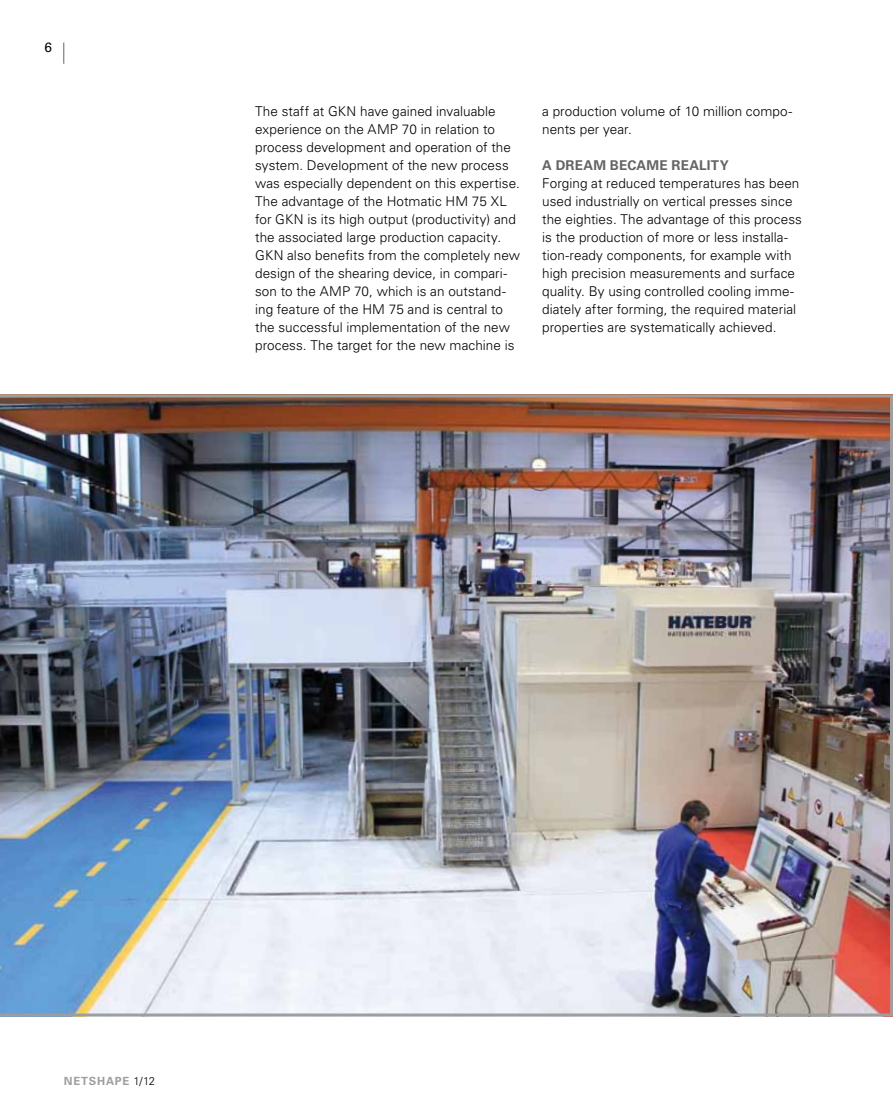
<style>
.page{position:relative;width:893px;height:1106px;background:#fff}
.page>*{position:absolute;margin:0;border:0;box-sizing:border-box;transform-origin:0 0}
.t1{font:300 13.5px/18px "Univers LT Std";letter-spacing:.005em;color:#000}
.t2{font:700 13.5px "Univers LT Std";letter-spacing:.025em;color:#646567}
.t3{font:13.5px "Univers LT Std";color:#000}
.t4{font:700 11.25px "Univers LT Std";letter-spacing:.07em;color:#9c9e9f}
.s1{font-weight:300;color:#000}
</style>
<div class="page">
<svg style="left:63px;top:43px;width:1px;height:21px"></svg>
<img style="left:0;top:394px;width:893px;height:622px">
<p class="t3" style="left:45px;top:40px;width:9px">6</p>
<p class="t1" style="left:255px;top:102px;width:267px">The staff at GKN have gained invaluable experience on the AMP 70 in relation to process development and operation of the system. Development of the new process was especially dependent on this expertise.<br>The advantage of the Hotmatic HM 75 XL for GKN is its high output (productivity) and the associated large production capacity.<br>GKN also benefits from the completely new design of the shearing device, in compari&shy;son to the AMP 70, which is an outstand&shy;ing feature of the HM 75 and is central to the successful implementation of the new process. The target for the new machine is</p>
<p class="t1" style="left:542px;top:102px;width:252px">a production volume of 10 million compo&shy;nents per year.</p>
<p class="t2" style="left:542px;top:157px;width:188px">A DREAM BECAME REALITY</p>
<p class="t1" style="left:542px;top:174px;width:261px">Forging at reduced temperatures has been used industrially on vertical presses since the eighties. The advantage of this process is the production of more or less installa&shy;tion-ready components, for example with high precision measurements and surface quality. By using controlled cooling imme&shy;diately after forming, the required material properties are systematically achieved.</p>
<p class="t4" style="left:64px;top:1074px;width:93px">NETSHAPE <span class="s1">1/12</span></p>
</div>
